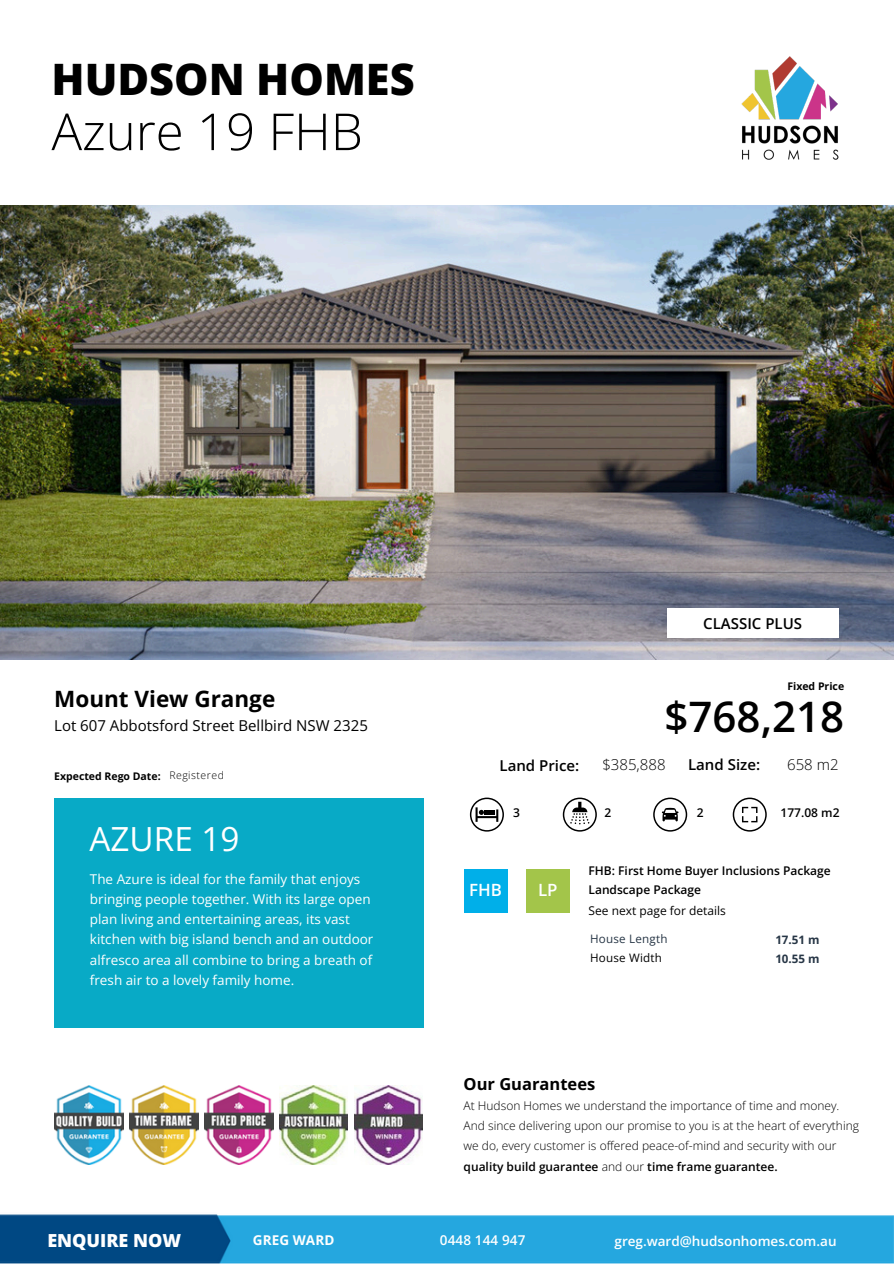
<style>
.page{position:relative;width:894px;height:1264px;background:#fff}
.page>*{position:absolute;margin:0;border:0;box-sizing:border-box;transform-origin:0 0}
.t1{font:300 51px "Open Sans";color:#000}
.t2{font:800 43.35px "Open Sans";color:#000}
.t3{font:600 42px "Open Sans";color:#000}
.t4{font:33.3px "Open Sans";color:#fff}
.t5{font:700 22.5px "Open Sans";color:#000}
.t6{font:800 18px "Open Sans";color:#fff}
.t7{font:600 16.8px "Open Sans";color:#fff}
.t8{font:700 16.5px "Open Sans";color:#000}
.t9{font:15px "Open Sans";color:#000}
.t10{font:600 15px "Open Sans";color:#000}
.t11{font:300 15px "Open Sans";color:#000101}
.t12{font:13.5px/20.2px "Open Sans";color:#fff}
.t13{font:600 13.5px "Open Sans";color:#fff}
.t14{font:700 13.5px "Open Sans";letter-spacing:.005em;color:#fff}
.t15{font:300 12px/20.2px "Open Sans";color:#000}
.t16{font:600 12px "Open Sans";color:#000}
.t17{font:12px "Open Sans";color:#000}
.t18{font:600 12px "Open Sans";color:#000101}
.t19{font:11.55px/19.2px "Open Sans";letter-spacing:.02em;color:#273646}
.t20{font:700 11.55px "Open Sans";color:#273646}
.t21{font:700 10.5px "Open Sans";color:#000}
.t22{font:300 10.5px "Open Sans";letter-spacing:.045em;color:#000101}
.s1{color:#000}
.s2{font-weight:600}
</style>
<div class="page">
<img style="left:0;top:206px;width:893px;height:453px">
<div style="left:55px;top:797px;width:368px;height:230px;background:#08aac6"></div>
<div style="left:464px;top:869px;width:43px;height:43px;background:#00afe9"></div>
<svg style="left:470px;top:797px;width:34px;height:34px"></svg>
<div style="left:485px;top:810px;width:9px;height:5px;background:#000"></div>
<svg style="left:562px;top:797px;width:34px;height:34px"></svg>
<svg style="left:653px;top:797px;width:34px;height:34px"></svg>
<svg style="left:732px;top:797px;width:34px;height:34px"></svg>
<img style="left:0;top:1214px;width:893px;height:49px">
<div style="left:666px;top:608px;width:172px;height:30px;background:#fff"></div>
<img style="left:741px;top:56px;width:98px;height:104px">
<img style="left:204px;top:1085px;width:69px;height:79px">
<img style="left:129px;top:1085px;width:69px;height:79px">
<img style="left:54px;top:1085px;width:69px;height:79px">
<img style="left:280px;top:1085px;width:67px;height:79px">
<img style="left:354px;top:1085px;width:68px;height:79px">
<div style="left:526px;top:869px;width:43px;height:43px;background:#a3c54a"></div>
<p class="t2" style="left:51px;top:48px;width:364px">HUDSON HOMES</p>
<h2 class="t1" style="left:51px;top:96px;width:313px">Azure 19 FHB</h2>
<p class="t5" style="left:54px;top:683px;width:222px">Mount View Grange</p>
<p class="t9" style="left:54px;top:714px;width:315px">Lot 607 Abbotsford Street Bellbird NSW 2325</p>
<p class="t21" style="left:54px;top:768px;width:108px">Expected Rego Date:</p>
<p class="t22" style="left:169px;top:768px;width:56px">Registered</p>
<p class="t4" style="left:89px;top:815px;width:151px">AZURE 19</p>
<p class="t12" style="left:90px;top:868px;width:285px">The Azure is ideal for the family that enjoys bringing people together. With its large open plan living and entertaining areas, its vast kitchen with big island bench and an outdoor alfresco area all combine to bring a breath of fresh air to a lovely family home.</p>
<p class="t6" style="left:47px;top:1228px;width:135px">ENQUIRE NOW</p>
<p class="t14" style="left:253px;top:1230px;width:83px">GREG WARD</p>
<p class="t10" style="left:703px;top:612px;width:100px">CLASSIC PLUS</p>
<p class="t10" style="left:499px;top:754px;width:81px">Land Price:</p>
<h1 class="t21" style="left:787px;top:679px;width:58px">Fixed Price</h1>
<p class="t3" style="left:664px;top:687px;width:181px">$768,218</p>
<p class="t11" style="left:602px;top:754px;width:65px">$385,888</p>
<h6 class="t10" style="left:688px;top:754px;width:73px">Land Size:</h6>
<p class="t11" style="left:787px;top:754px;width:53px">658 m2</p>
<p class="t18" style="left:513px;top:804px;width:8px">3</p>
<p class="t18" style="left:604px;top:804px;width:8px">2</p>
<p class="t18" style="left:696px;top:804px;width:8px">2</p>
<h4 class="t16" style="left:780px;top:804px;width:60px">177.08 m2</h4>
<p class="t7" style="left:469px;top:877px;width:34px">FHB</p>
<p class="t7" style="left:538px;top:878px;width:21px">LP</p>
<p class="t16" style="left:588px;top:861px;width:244px">FHB: First Home Buyer Inclusions Package</p>
<p class="t16" style="left:588px;top:881px;width:114px">Landscape Package</p>
<p class="t17" style="left:588px;top:902px;width:139px">See next page for details</p>
<p class="t19" style="left:590px;top:928px;width:79px">House Length<br><span class="s1">House Width</span></p>
<p class="t20" style="left:775px;top:931px;width:46px">17.51 m</p>
<p class="t20" style="left:775px;top:951px;width:46px">10.55 m</p>
<p class="t8" style="left:463px;top:1071px;width:133px">Our Guarantees</p>
<h4 class="t15" style="left:463px;top:1095px;width:397px">At Hudson Homes we understand the importance of time and money.<br>And since delivering upon our promise to you is at the heart of everything we do, every customer is offered peace-of-mind and security with our <span class="s2">quality build guarantee</span> and our <span class="s2">time frame guarantee.</span></h4>
<h3 class="t13" style="left:439px;top:1230px;width:87px">0448 144 947</h3>
<p class="t13" style="left:614px;top:1231px;width:223px">greg.ward@hudsonhomes.com.au</p>
</div>
